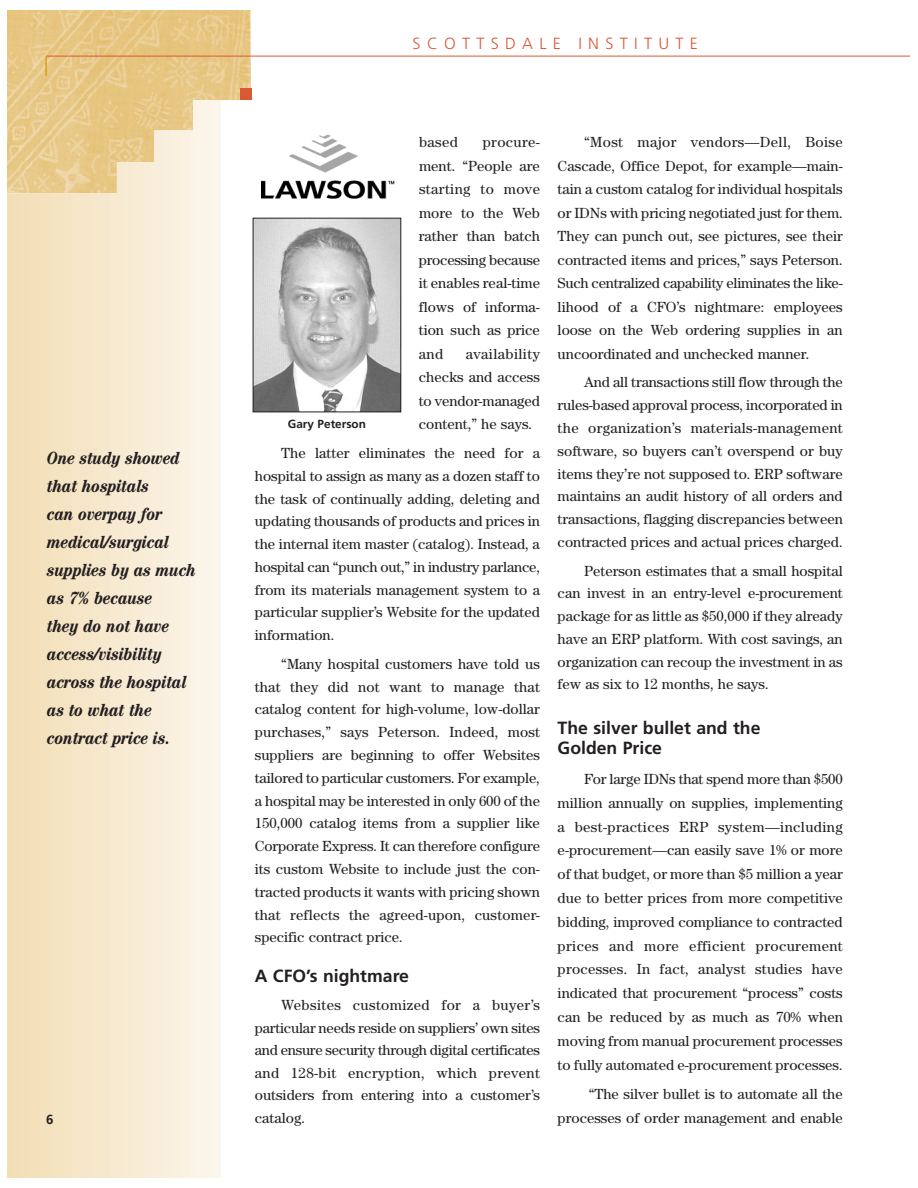
<style>
.page{position:relative;width:918px;height:1188px;background:#fff}
.page>*{position:absolute;margin:0;border:0;box-sizing:border-box;transform-origin:0 0}
.t1{font:italic 700 condensed 17.7px/27.9px "Century";color:#231f20}
.t2{font:700 17.7px/20.5px "Frutiger";color:#231f20}
.t3{font:300 16.2px "Frutiger";letter-spacing:.39em;color:#d95935}
.t4{font:14.7px/22.8px "Century";color:#231f20;text-align:justify}
.t5{font:700 13.2px "Frutiger";color:#231f20}
.t6{font:700 11.7px "Frutiger";color:#231f20}
</style>
<div class="page">
<div style="left:7px;top:11px;width:213px;height:1167px;background:linear-gradient(to right,#f2ddb4,#fcf5eb)"></div>
<img style="left:7px;top:11px;width:244px;height:182px">
<hr style="left:46px;top:56px;width:864px;height:1px;background:#d95935">
<div style="left:240px;top:89px;width:11px;height:11px;background:#d95935"></div>
<hr style="left:45px;top:56px;width:2px;height:20px;background:#d5a10e">
<img style="left:261px;top:134px;width:134px;height:65px">
<img style="left:255px;top:220px;width:144px;height:190px">
<div style="left:253px;top:218px;width:148px;height:194px;border:1px solid #231f20"></div>
<p class="t1" style="left:48px;top:446px;width:150px">One study showed that hospitals<br>can overpay for medical/surgical supplies by as much as 7% because<br>they do not have access/visibility across the hospital as to what the contract price is.</p>
<p class="t5" style="left:46px;top:1115px;width:9px">6</p>
<p class="t3" style="left:413px;top:37px;width:287px">SCOTTSDALE INSTITUTE</p>
<p class="t4" style="left:419px;top:132px;width:41px">based</p>
<p class="t4" style="left:419px;top:132px;width:123px;line-height:23.5px;text-indent:64px">procure&shy;ment. “People are starting to move more to the Web rather than batch processing because it enables real-time flows of informa&shy;tion such as price and</p>
<p class="t4" style="left:419px;top:343px;width:123px;line-height:23.5px;text-indent:47px">availability checks and access to vendor-managed content,” he says.</p>
<p class="t4" style="left:255px;top:443px;width:287px;text-indent:26px">The latter eliminates the need for a hospital to assign as many as a dozen staff to the task of continually adding, deleting and updating thousands of products and prices in the internal item master (catalog). Instead, a hospital can “punch out,” in industry parlance, from its materials management system to a particular supplier’s Website for the updated information.</p>
<p class="t4" style="left:255px;top:654px;width:287px;text-indent:26px">“Many hospital customers have told us that they did not want to manage that catalog content for high-volume, low-dollar purchases,” says Peterson. Indeed, most suppliers are beginning to offer Websites tailored to particular customers. For example, a hospital may be interested in only 600 of the 150,000 catalog items from a supplier like Corporate Express. It can therefore configure its custom Website to include just the con&shy;tracted products it wants with pricing shown that reflects the agreed-upon, customer&shy;specific contract price.</p>
<p class="t2" style="left:255px;top:967px;width:156px">A CFO’s nightmare</p>
<p class="t4" style="left:255px;top:995px;width:287px;text-indent:26px">Websites customized for a buyer’s particular needs reside on suppliers’ own sites and ensure security through digital certificates and 128-bit encryption, which prevent outsiders from entering into a customer’s catalog.</p>
<p class="t6" style="left:288px;top:419px;width:80px">Gary Peterson</p>
<p class="t4" style="left:558px;top:132px;width:287px;line-height:23.5px;text-indent:26px">“Most major vendors—Dell, Boise Cascade, Office Depot, for example—main&shy;tain a custom catalog for individual hospitals or IDNs with pricing negotiated just for them.<br>They can punch out, see pictures, see their contracted items and prices,” says Peterson.<br>Such centralized capability eliminates the like&shy;lihood of a CFO’s nightmare: employees loose on the Web ordering supplies in an uncoordinated and unchecked manner.</p>
<p class="t4" style="left:558px;top:372px;width:287px;text-indent:26px">And all transactions still flow through the rules-based approval process, incorporated in the organization’s materials-management software, so buyers can’t overspend or buy items they’re not supposed to. ERP software maintains an audit history of all orders and transactions, flagging discrepancies between contracted prices and actual prices charged.</p>
<p class="t4" style="left:558px;top:560px;width:287px;text-indent:26px">Peterson estimates that a small hospital can invest in an entry-level e-procurement package for as little as $50,000 if they already have an ERP platform. With cost savings, an organization can recoup the investment in as few as six to 12 months, he says.</p>
<p class="t2" style="left:558px;top:719px;width:204px">The silver bullet and the<br>Golden Price</p>
<p class="t4" style="left:558px;top:768px;width:287px;line-height:23.9px;text-indent:26px">For large IDNs that spend more than $500 million annually on supplies, implementing a best-practices ERP system—including e-procurement—can easily save 1% or more of that budget, or more than $5 million a year due to better prices from more competitive bidding, improved compliance to contracted prices and more efficient procurement processes. In fact, analyst studies have indicated that procurement “process” costs can be reduced by as much as 70% when moving from manual procurement processes to fully automated e-procurement processes.</p>
<p class="t4" style="left:558px;top:1084px;width:287px;line-height:23.9px;text-align:right">“The silver bullet is to automate all the processes of order management and enable</p>
</div>
